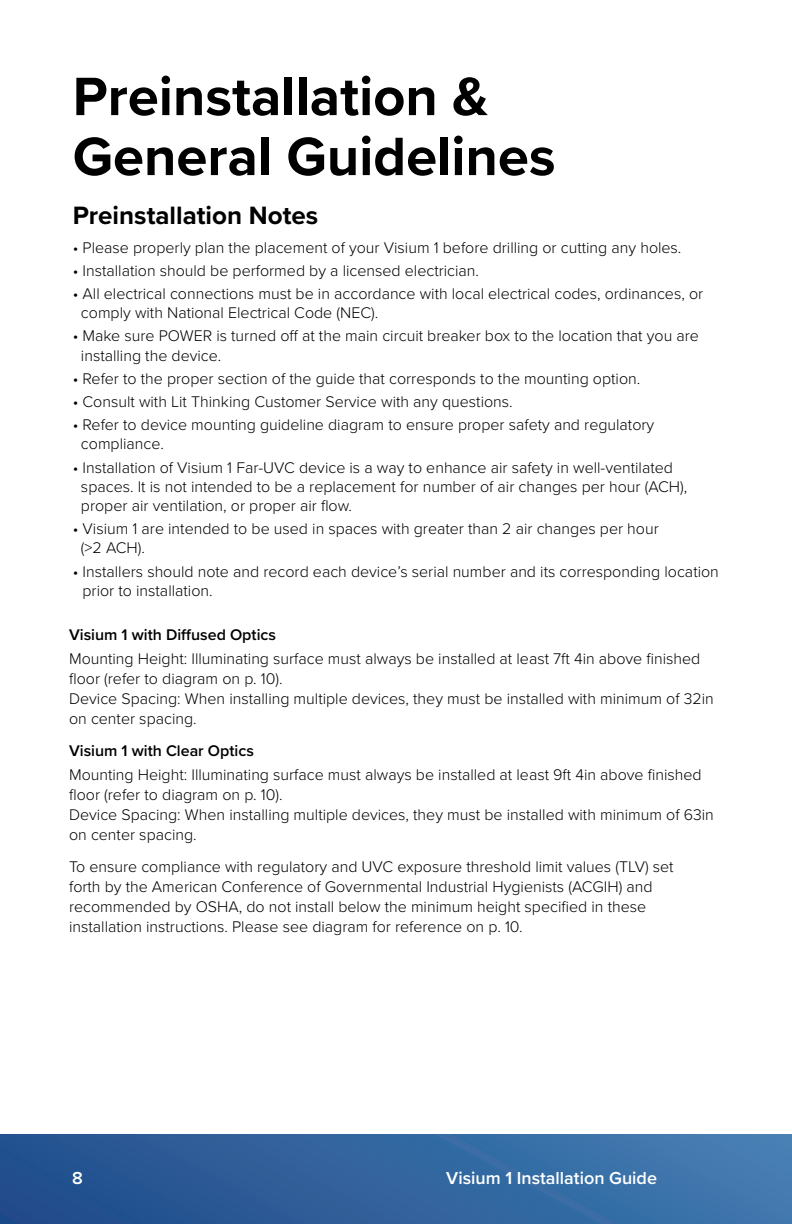
<style>
.page{position:relative;width:792px;height:1224px;background:#fff}
.page>*{position:absolute;margin:0;border:0;box-sizing:border-box;transform-origin:0 0}
.t1{font:700 56px/60px "Proxima Nova";color:#000}
.t2{font:700 26px "Proxima Nova";color:#000}
.t3{font:600 18px "Proxima Nova";color:#fff}
.t4{font:300 16px/20px "Proxima Nova";color:#000}
.t5{font:600 16px "Proxima Nova";color:#000}
</style>
<div class="page">
<div style="left:0;top:1134px;width:792px;height:90px;background:linear-gradient(to right,#224d8b,#437cb1)"></div>
<h1 class="t1" style="left:73px;top:65px;width:484px">Preinstallation &amp;<br>General Guidelines</h1>
<h2 class="t2" style="left:73px;top:196px;width:247px">Preinstallation Notes</h2>
<p class="t4" style="left:73px;top:236px;width:610px">• Please properly plan the placement of your Visium 1 before drilling or cutting any holes.</p>
<p class="t4" style="left:73px;top:260px;width:408px">• Installation should be performed by a licensed electrician.</p>
<p class="t4" style="left:81px;top:283px;width:624px;line-height:19.2px;text-indent:-8px">• All electrical connections must be in accordance with local electrical codes, ordinances, or comply with National Electrical Code (NEC).</p>
<p class="t4" style="left:81px;top:326px;width:619px;line-height:19.2px;text-indent:-8px">• Make sure POWER is turned off at the main circuit breaker box to the location that you are installing the device.</p>
<p class="t4" style="left:73px;top:368px;width:569px">• Refer to the proper section of the guide that corresponds to the mounting option.</p>
<p class="t4" style="left:73px;top:391px;width:442px">• Consult with Lit Thinking Customer Service with any questions.</p>
<p class="t4" style="left:81px;top:414px;width:575px;line-height:19.2px;text-indent:-8px">• Refer to device mounting guideline diagram to ensure proper safety and regulatory compliance.</p>
<p class="t4" style="left:81px;top:457px;width:608px;line-height:19.2px;text-indent:-8px">• Installation of Visium 1 Far-UVC device is a way to enhance air safety in well-ventilated spaces. It is not intended to be a replacement for number of air changes per hour (ACH), proper air ventilation, or proper air flow.</p>
<p class="t4" style="left:81px;top:518px;width:579px;line-height:19.2px;text-indent:-8px">• Visium 1 are intended to be used in spaces with greater than 2 air changes per hour (&gt;2 ACH).</p>
<p class="t4" style="left:83px;top:561px;width:638px;line-height:19.2px;text-indent:-10px">• Installers should note and record each device’s serial number and its corresponding location prior to installation.</p>
<p class="t5" style="left:69px;top:622px;width:208px">Visium 1 with Diffused Optics</p>
<p class="t4" style="left:69px;top:647px;width:646px">Mounting Height: Illuminating surface must always be installed at least 7ft 4in above finished floor (refer to diagram on p. 10).<br>Device Spacing: When installing multiple devices, they must be installed with minimum of 32in on center spacing.</p>
<p class="t5" style="left:69px;top:738px;width:186px">Visium 1 with Clear Optics</p>
<p class="t4" style="left:69px;top:763px;width:646px">Mounting Height: Illuminating surface must always be installed at least 9ft 4in above finished floor (refer to diagram on p. 10).<br>Device Spacing: When installing multiple devices, they must be installed with minimum of 63in on center spacing.</p>
<p class="t4" style="left:69px;top:855px;width:606px">To ensure compliance with regulatory and UVC exposure threshold limit values (TLV) set forth by the American Conference of Governmental Industrial Hygienists (ACGIH) and recommended by OSHA, do not install below the minimum height specified in these installation instructions. Please see diagram for reference on p. 10.</p>
<p class="t3" style="left:72px;top:1165px;width:12px">8</p>
<p class="t3" style="left:446px;top:1165px;width:212px">Visium 1 Installation Guide</p>
</div>
